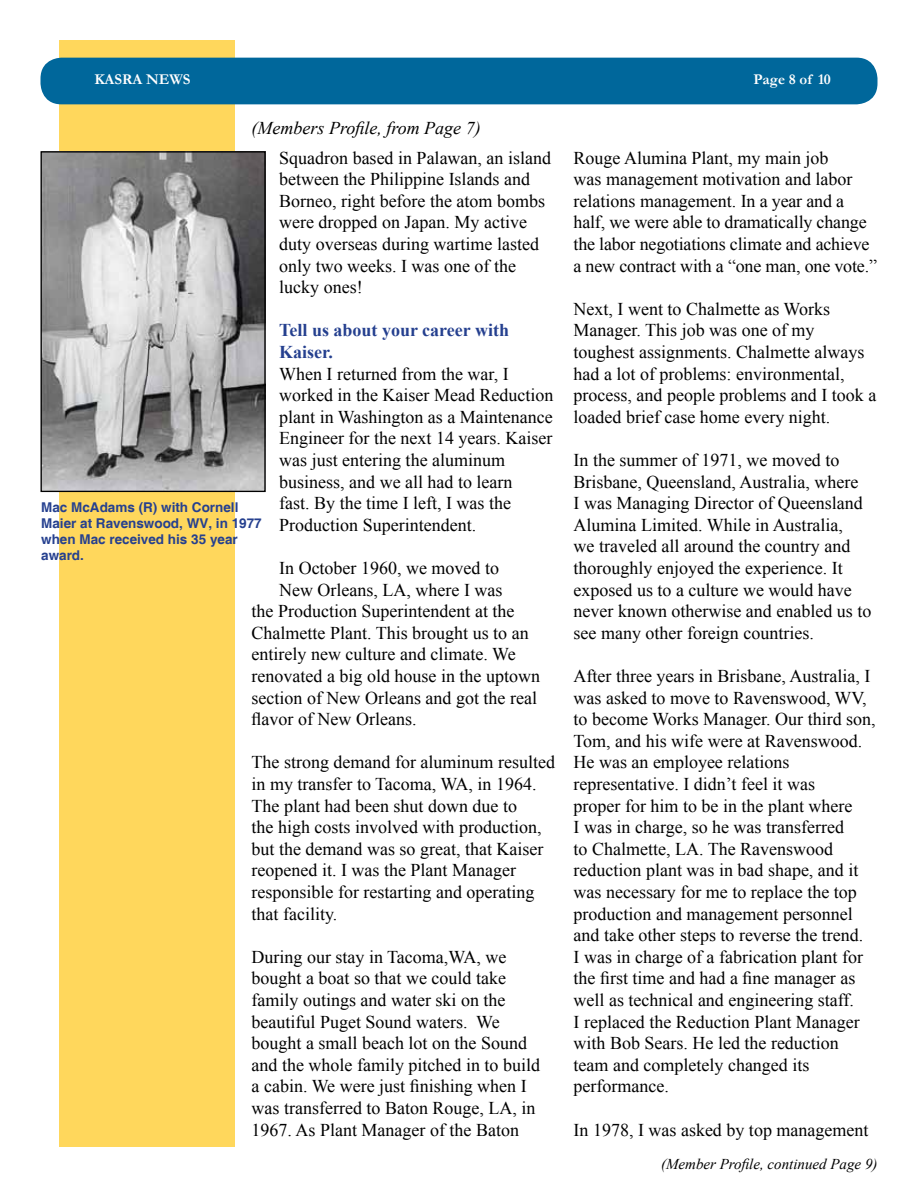
<style>
.page{position:relative;width:918px;height:1188px;background:#fff}
.page>*{position:absolute;margin:0;border:0;box-sizing:border-box;transform-origin:0 0}
.t1{font:18px/21.6px "Times New Roman";color:#000}
.t2{font:700 18px/21.6px "Times New Roman";color:#25408f}
.t3{font:italic 18px "Times New Roman";color:#000}
.t4{font:italic 15px "Times New Roman";color:#000}
.t5{font:700 15px "Garamond";color:#fff}
.t6{font:700 13.5px/16.2px "Helvetica";color:#25408f}
</style>
<div class="page">
<div style="left:59px;top:40px;width:175px;height:1108px;background:#ffd75c"></div>
<div style="left:40px;top:58px;width:838px;height:46px;background:#00679b;border-radius:21px"></div>
<img style="left:43px;top:153px;width:221px;height:337px">
<div style="left:41px;top:151px;width:225px;height:341px;border:1px solid #000"></div>
<p class="t5" style="left:94px;top:69px;width:98px">KASRA NEWS</p>
<p class="t5" style="left:754px;top:69px;width:79px">Page 8 of 10</p>
<p class="t3" style="left:252px;top:116px;width:231px">(Members Profile, from Page 7)</p>
<p class="t1" style="left:279px;top:147px;width:273px">Squadron based in Palawan, an island between the Philippine Islands and<br>Borneo, right before the atom bombs were dropped on Japan. My active duty overseas during wartime lasted only two weeks. I was one of the lucky ones!</p>
<p class="t2" style="left:279px;top:319px;width:231px">Tell us about your career with<br>Kaiser.</p>
<p class="t1" style="left:279px;top:363px;width:276px">When I returned from the war, I worked in the Kaiser Mead Reduction plant in Washington as a Maintenance<br>Engineer for the next 14 years. Kaiser was just entering the aluminum business, and we all had to learn<br>fast. By the time I left, I was the<br>Production Superintendent.</p>
<p class="t1" style="left:279px;top:557px;width:221px">In October 1960, we moved to</p>
<p class="t1" style="left:279px;top:579px;width:225px">New Orleans, LA, where I was</p>
<p class="t1" style="left:252px;top:600px;width:264px">the Production Superintendent at the</p>
<p class="t1" style="left:252px;top:622px;width:279px">Chalmette Plant. This brought us to an</p>
<p class="t1" style="left:252px;top:643px;width:266px">entirely new culture and climate. We</p>
<p class="t1" style="left:252px;top:665px;width:290px">renovated a big old house in the uptown</p>
<p class="t1" style="left:252px;top:687px;width:287px">section of New Orleans and got the real</p>
<p class="t1" style="left:252px;top:708px;width:166px">flavor of New Orleans.</p>
<p class="t1" style="left:252px;top:751px;width:305px">The strong demand for aluminum resulted in my transfer to Tacoma, WA, in 1964.<br>The plant had been shut down due to<br>the high costs involved with production, but the demand was so great, that Kaiser reopened it. I was the Plant Manager responsible for restarting and operating that facility.</p>
<p class="t1" style="left:252px;top:946px;width:290px">During our stay in Tacoma,WA, we bought a boat so that we could take family outings and water ski on the beautiful Puget Sound waters. We bought a small beach lot on the Sound and the whole family pitched in to build a cabin. We were just finishing when I was transferred to Baton Rouge, LA, in 1967. As Plant Manager of the Baton</p>
<p class="t6" style="left:41px;top:499px;width:222px">Mac McAdams (R) with Cornell<br>Maier at Ravenswood, WV, in 1977 when Mac received his 35 year award.</p>
<p class="t1" style="left:574px;top:147px;width:305px">Rouge Alumina Plant, my main job<br>was management motivation and labor relations management. In a year and a half, we were able to dramatically change the labor negotiations climate and achieve a new contract with a “one man, one vote.”</p>
<p class="t1" style="left:574px;top:298px;width:304px">Next, I went to Chalmette as Works Manager. This job was one of my toughest assignments. Chalmette always had a lot of problems: environmental, process, and people problems and I took a loaded brief case home every night.</p>
<p class="t1" style="left:574px;top:449px;width:299px">In the summer of 1971, we moved to Brisbane, Queensland, Australia, where<br>I was Managing Director of Queensland Alumina Limited. While in Australia,<br>we traveled all around the country and thoroughly enjoyed the experience. It exposed us to a culture we would have never known otherwise and enabled us to see many other foreign countries.</p>
<p class="t1" style="left:574px;top:665px;width:304px">After three years in Brisbane, Australia, I was asked to move to Ravenswood, WV, to become Works Manager. Our third son, Tom, and his wife were at Ravenswood.<br>He was an employee relations representative. I didn’t feel it was<br>proper for him to be in the plant where<br>I was in charge, so he was transferred<br>to Chalmette, LA. The Ravenswood reduction plant was in bad shape, and it was necessary for me to replace the top production and management personnel and take other steps to reverse the trend.<br>I was in charge of a fabrication plant for the first time and had a fine manager as well as technical and engineering staff.<br>I replaced the Reduction Plant Manager with Bob Sears. He led the reduction team and completely changed its performance.</p>
<p class="t1" style="left:574px;top:1119px;width:296px">In 1978, I was asked by top management</p>
<p class="t4" style="left:661px;top:1154px;width:218px">(Member Profile, continued Page 9)</p>
</div>
